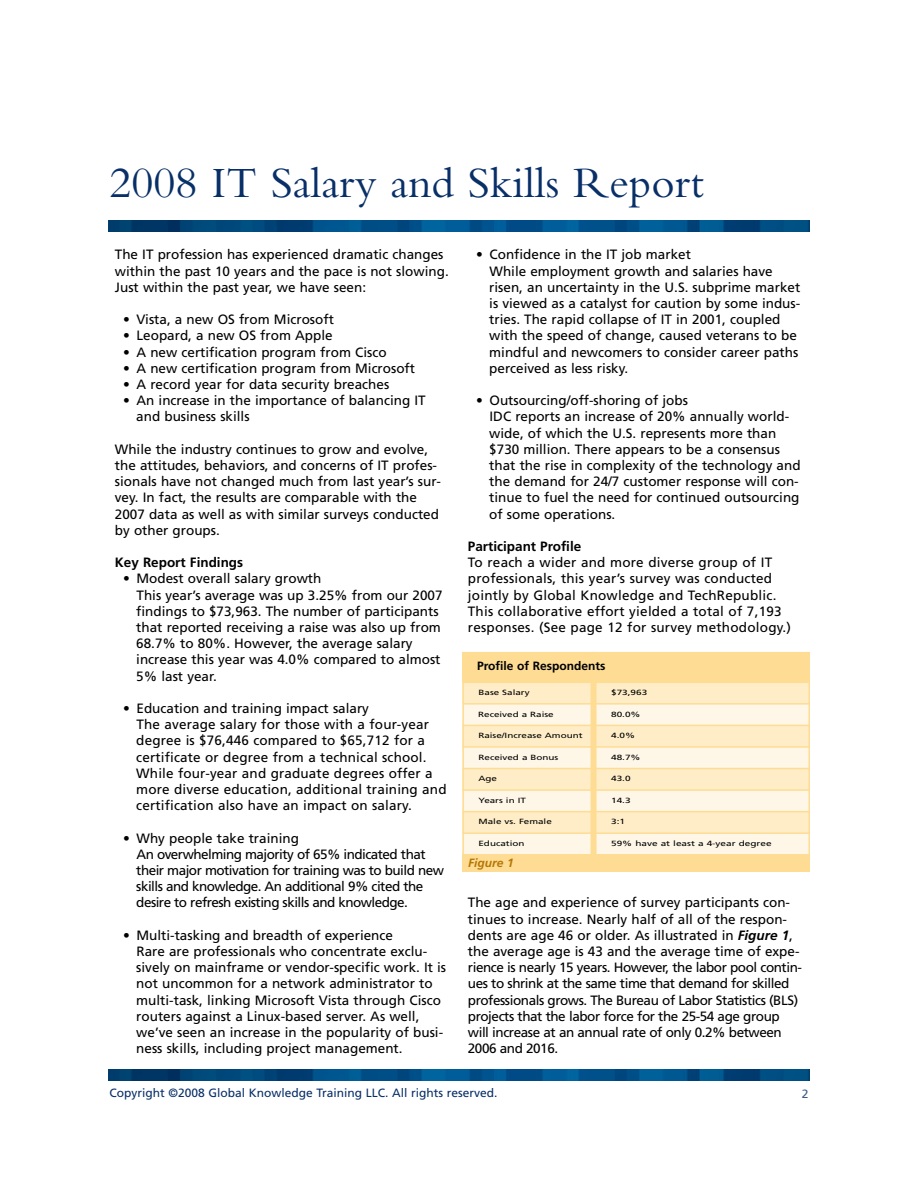
<style>
.page{position:relative;width:918px;height:1188px;background:#fff}
.page>*{position:absolute;margin:0;border:0;box-sizing:border-box;transform-origin:0 0}
.t1{font:45px "Bembo";color:#082f68}
.t2{font:13.5px/16.2px "Frutiger";color:#000}
.t3{font:13.5px/16.2px "Frutiger";letter-spacing:-.035em;color:#000}
.t4{font:13.5px/16.2px "Frutiger";letter-spacing:-.04em;color:#000}
.t5{font:700 13.5px "Frutiger";color:#000}
.t6{font:12px "Frutiger";color:#082f68}
.t7{font:700 12px "Frutiger";color:#000}
.t8{font:italic 700 12px "Frutiger";color:#b57704}
.t9{font:7.5px "Frutiger";color:#000;scale:1.31 1}
.t10{font:7.5px "Frutiger";color:#000;scale:1.34 1}
.s1{font-weight:700;font-style:italic}
</style>
<div class="page">
<img style="left:108px;top:221px;width:702px;height:10px">
<img style="left:108px;top:1069px;width:702px;height:11px">
<div style="left:462px;top:652px;width:348px;height:203px;background:#fef7e7"></div>
<div style="left:462px;top:652px;width:132px;height:30px;background:#fedc94"></div>
<div style="left:594px;top:652px;width:216px;height:30px;background:#fedc94"></div>
<div style="left:462px;top:682px;width:132px;height:22px;background:#feedc7"></div>
<div style="left:594px;top:682px;width:216px;height:22px;background:#feedc7"></div>
<div style="left:462px;top:725px;width:132px;height:22px;background:#feedc7"></div>
<div style="left:594px;top:725px;width:216px;height:22px;background:#feedc7"></div>
<div style="left:462px;top:769px;width:132px;height:21px;background:#feedc7"></div>
<div style="left:594px;top:769px;width:216px;height:21px;background:#feedc7"></div>
<div style="left:462px;top:812px;width:132px;height:21px;background:#feedc7"></div>
<div style="left:594px;top:812px;width:216px;height:21px;background:#feedc7"></div>
<hr style="left:462px;top:652px;width:2px;height:203px;background:#fedc94">
<div style="left:591px;top:652px;width:6px;height:203px;background:#fedc94"></div>
<hr style="left:809px;top:652px;width:1px;height:203px;background:#fedc94">
<hr style="left:462px;top:682px;width:348px;height:1px;background:#fedc94">
<hr style="left:462px;top:703px;width:348px;height:2px;background:#fedc94">
<hr style="left:462px;top:725px;width:348px;height:1px;background:#fedc94">
<hr style="left:462px;top:746px;width:348px;height:2px;background:#fedc94">
<hr style="left:462px;top:768px;width:348px;height:1px;background:#fedc94">
<hr style="left:462px;top:789px;width:348px;height:2px;background:#fedc94">
<hr style="left:462px;top:811px;width:348px;height:1px;background:#fedc94">
<hr style="left:462px;top:832px;width:348px;height:2px;background:#fedc94">
<hr style="left:462px;top:854px;width:348px;height:1px;background:#fedc94">
<div style="left:462px;top:855px;width:348px;height:17px;background:#fedc94"></div>
<h1 class="t1" style="left:110px;top:167px;width:596px">2008 IT Salary and Skills Report</h1>
<p class="t2" style="left:115px;top:248px;width:335px">The IT profession has experienced dramatic changes within the past 10 years and the pace is not slowing.<br>Just within the past year, we have seen:</p>
<p class="t2" style="left:123px;top:312px;width:212px">• Vista, a new OS from Microsoft</p>
<p class="t2" style="left:123px;top:329px;width:211px">• Leopard, a new OS from Apple</p>
<p class="t2" style="left:123px;top:345px;width:265px">• A new certification program from Cisco</p>
<p class="t2" style="left:123px;top:361px;width:294px">• A new certification program from Microsoft</p>
<p class="t2" style="left:123px;top:377px;width:268px">• A record year for data security breaches</p>
<p class="t2" style="left:136px;top:393px;width:291px;text-indent:-13px">• An increase in the importance of balancing IT and business skills</p>
<p class="t2" style="left:115px;top:442px;width:328px">While the industry continues to grow and evolve, the attitudes, behaviors, and concerns of IT profes&shy;sionals have not changed much from last year’s sur&shy;vey. In fact, the results are comparable with the 2007 data as well as with similar surveys conducted by other groups.</p>
<p class="t5" style="left:115px;top:557px;width:130px">Key Report Findings</p>
<p class="t2" style="left:136px;top:572px;width:308px;text-indent:-13px">• Modest overall salary growth<br>This year’s average was up 3.25% from our 2007 findings to $73,963. The number of participants that reported receiving a raise was also up from 68.7% to 80%. However, the average salary increase this year was 4.0% compared to almost 5% last year.</p>
<p class="t2" style="left:136px;top:701px;width:312px;text-indent:-13px">• Education and training impact salary<br>The average salary for those with a four-year degree is $76,446 compared to $65,712 for a certificate or degree from a technical school.<br>While four-year and graduate degrees offer a more diverse education, additional training and certification also have an impact on salary.</p>
<p class="t4" style="left:136px;top:831px;width:309px;text-indent:-13px">• Why people take training<br>An overwhelming majority of 65% indicated that their major motivation for training was to build new skills and knowledge. An additional 9% cited the desire to refresh existing skills and knowledge.</p>
<p class="t2" style="left:136px;top:928px;width:311px;text-indent:-13px">• Multi-tasking and breadth of experience<br>Rare are professionals who concentrate exclu&shy;sively on mainframe or vendor-specific work. It is not uncommon for a network administrator to multi-task, linking Microsoft Vista through Cisco routers against a Linux-based server. As well, we’ve seen an increase in the popularity of busi&shy;ness skills, including project management.</p>
<p class="t2" style="left:489px;top:248px;width:312px;text-indent:-13px">• Confidence in the IT job market<br>While employment growth and salaries have risen, an uncertainty in the U.S. subprime market is viewed as a catalyst for caution by some indus&shy;tries. The rapid collapse of IT in 2001, coupled with the speed of change, caused veterans to be mindful and newcomers to consider career paths perceived as less risky.</p>
<p class="t2" style="left:489px;top:393px;width:313px;text-indent:-13px">• Outsourcing/off-shoring of jobs<br>IDC reports an increase of 20% annually world&shy;wide, of which the U.S. represents more than $730 million. There appears to be a consensus that the rise in complexity of the technology and the demand for 24/7 customer response will con&shy;tinue to fuel the need for continued outsourcing of some operations.</p>
<p class="t5" style="left:468px;top:541px;width:115px">Participant Profile</p>
<p class="t2" style="left:468px;top:555px;width:325px">To reach a wider and more diverse group of IT professionals, this year’s survey was conducted jointly by Global Knowledge and TechRepublic.<br>This collaborative effort yielded a total of 7,193 responses. (See page 12 for survey methodology.)</p>
<p class="t7" style="left:477px;top:661px;width:130px">Profile of Respondents</p>
<p class="t9" style="left:479px;top:689px;width:41px">Base Salary</p>
<p class="t10" style="left:611px;top:689px;width:29px">$73,963</p>
<p class="t9" style="left:478px;top:711px;width:59px">Received a Raise</p>
<p class="t10" style="left:611px;top:711px;width:24px">80.0%</p>
<p class="t9" style="left:478px;top:733px;width:81px">Raise/Increase Amount</p>
<p class="t10" style="left:611px;top:733px;width:19px">4.0%</p>
<p class="t9" style="left:479px;top:754px;width:62px">Received a Bonus</p>
<p class="t10" style="left:611px;top:754px;width:24px">48.7%</p>
<p class="t9" style="left:479px;top:776px;width:16px">Age</p>
<p class="t10" style="left:611px;top:776px;width:16px">43.0</p>
<p class="t9" style="left:479px;top:797px;width:38px">Years in IT</p>
<p class="t10" style="left:611px;top:797px;width:16px">14.3</p>
<p class="t9" style="left:479px;top:819px;width:57px">Male vs. Female</p>
<p class="t10" style="left:611px;top:819px;width:12px">3:1</p>
<p class="t9" style="left:479px;top:840px;width:37px">Education</p>
<p class="t10" style="left:611px;top:840px;width:121px">59% have at least a 4-year degree</p>
<p class="t8" style="left:468px;top:858px;width:47px">Figure 1</p>
<p class="t3" style="left:468px;top:896px;width:336px">The age and experience of survey participants con&shy;tinues to increase. Nearly half of all of the respon&shy;dents are age 46 or older. As illustrated in <span class="s1">Figure 1</span>, the average age is 43 and the average time of expe&shy;rience is nearly 15 years. However, the labor pool contin&shy;ues to shrink at the same time that demand for skilled professionals grows. The Bureau of Labor Statistics (BLS) projects that the labor force for the 25-54 age group will increase at an annual rate of only 0.2% between 2006 and 2016.</p>
<p class="t6" style="left:110px;top:1088px;width:390px">Copyright ©2008 Global Knowledge Training LLC. All rights reserved.</p>
</div>
